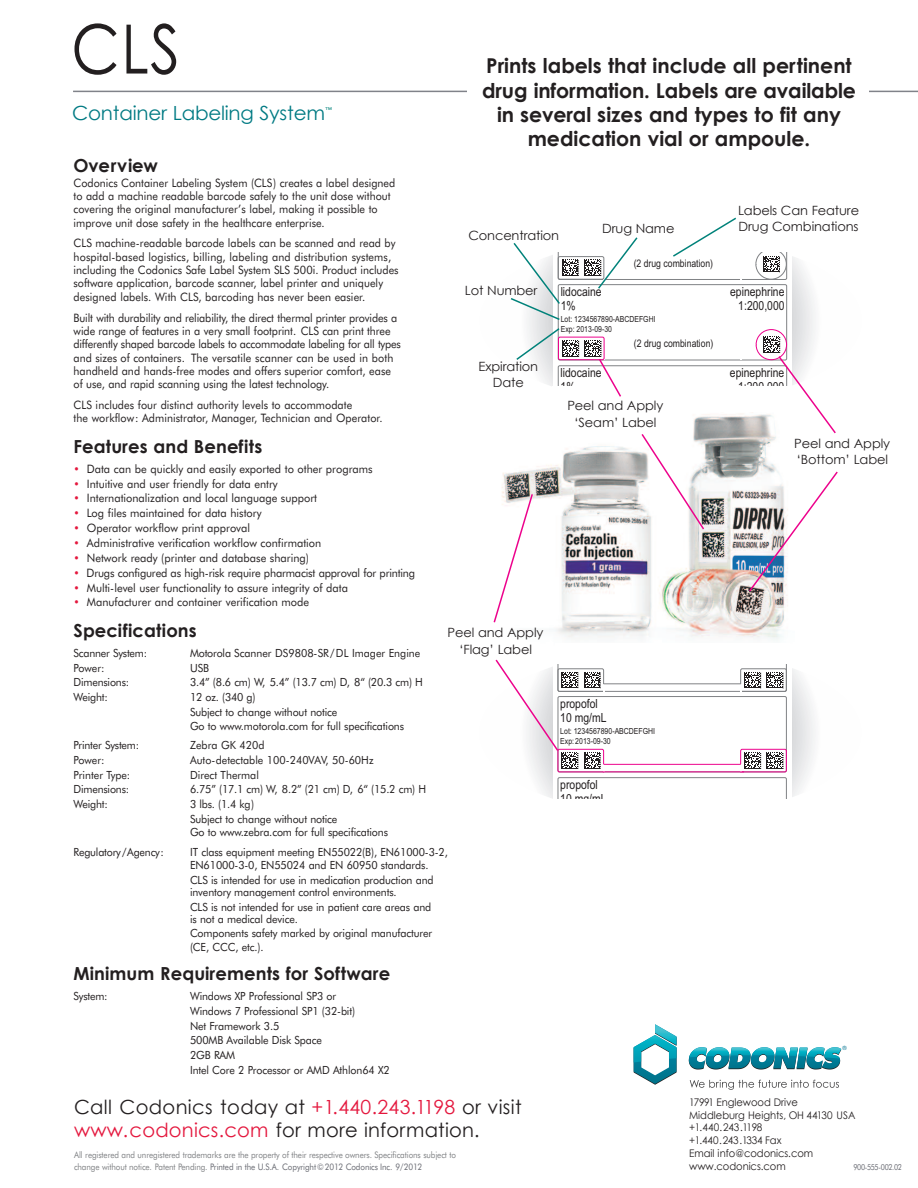
<style>
.page{position:relative;width:918px;height:1188px;background:#fff}
.page>*{position:absolute;margin:0;border:0;box-sizing:border-box;transform-origin:0 0}
.t1{font:68.1px "Century Gothic";color:#231f20;scale:.88 1}
.t2{font:700 20.4px/24.2px "Century Gothic";color:#231f20;text-align:center}
.t3{font:19.5px/22.5px "Century Gothic";letter-spacing:.01em;color:#231f20}
.t4{font:19.5px "Century Gothic";letter-spacing:-.01em;color:#007a83}
.t5{font:700 18px "Century Gothic";letter-spacing:.005em;color:#231f20}
.t6{font:12.75px/16.5px "Century Gothic";letter-spacing:-.01em;color:#231f20;text-align:center}
.t7{font:12.6px/14px "Arial Narrow";color:#231f20}
.t8{font:11.7px/13.4px "Futura BT";color:#231f20;scale:.93 1}
.t9{font:11.7px "Futura BT";color:#231f20;scale:.95 1}
.t10{font:11.7px "Futura BT";letter-spacing:-.02em;color:#231f20;scale:.95 1}
.t11{font:11.25px/14.9px "Futura BT";letter-spacing:-.01em;color:#231f20;scale:.95 1}
.t12{font:10.5px/12.8px "Century Gothic";letter-spacing:-.005em;color:#231f20;scale:.95 1}
.t13{font:10.5px "Arial Narrow";color:#231f20}
.t14{font:9px/12px "Futura BT";letter-spacing:-.01em;color:#808285;scale:.9 1}
.t15{font:8.4px/9.4px "Arial Narrow";color:#231f20}
.t16{font:8.25px "Futura BT";letter-spacing:-.045em;color:#696b73;scale:.85 1}
.t17{font:6.45px "Century Gothic";color:#00827a}
.t18{font:5.7px "Century Gothic";color:#00718e}
.s1{font-size:11.25px;color:#e4183e}
.s2{color:#e4183e}
.s3{color:#696b73}
</style>
<div class="page">
<hr style="left:73px;top:91px;width:845px;height:1px;background:#808289">
<img style="left:554px;top:624px;width:229px;height:16px">
<svg style="left:527px;top:256px;width:288px;height:71px"></svg>
<div style="left:553px;top:238px;width:239px;height:159px;background:#fff"></div>
<div style="left:468px;top:80px;width:401px;height:46px;background:#fff"></div>
<svg style="left:479px;top:649px;width:382px;height:168px"></svg>
<svg style="left:494px;top:649px;width:293px;height:168px"></svg>
<svg style="left:634px;top:1024px;width:43px;height:61px"></svg>
<svg style="left:689px;top:1047px;width:152px;height:23px"></svg>
<svg style="left:690px;top:1080px;width:149px;height:10px"></svg>
<svg style="left:510px;top:217px;width:277px;height:104px"></svg>
<svg style="left:493px;top:327px;width:345px;height:297px"></svg>
<h1 class="t1" style="left:71px;top:5px;width:125px">CLS</h1>
<h3 class="t4" style="left:72px;top:101px;width:254px">Container Labeling System</h3>
<p class="t17" style="left:326px;top:105px;width:8px">™</p>
<h2 class="t2" style="left:482px;top:53px;width:375px">Prints labels that include all pertinent drug information. Labels are available in several sizes and types to fit any medication vial or ampoule.</h2>
<h3 class="t5" style="left:74px;top:154px;width:86px">Overview</h3>
<p class="t8" style="left:74px;top:177px;width:347px">Codonics Container Labeling System (CLS) creates a label designed to add a machine readable barcode safely to the unit dose without covering the original manufacturer’s label, making it possible to improve unit dose safety in the healthcare enterprise.</p>
<p class="t8" style="left:74px;top:238px;width:351px">CLS machine-readable barcode labels can be scanned and read by hospital-based logistics, billing, labeling and distribution systems, including the Codonics Safe Label System SLS 500i. Product includes software application, barcode scanner, label printer and uniquely designed labels. With CLS, barcoding has never been easier.</p>
<p class="t8" style="left:74px;top:312px;width:354px">Built with durability and reliability, the direct thermal printer provides a wide range of features in a very small footprint. CLS can print three differently shaped barcode labels to accommodate labeling for all types and sizes of containers. The versatile scanner can be used in both handheld and hands-free modes and offers superior comfort, ease of use, and rapid scanning using the latest technology.</p>
<p class="t8" style="left:74px;top:399px;width:334px">CLS includes four distinct authority levels to accommodate<br>the workflow: Administrator, Manager, Technician and Operator.</p>
<h3 class="t5" style="left:74px;top:435px;width:190px">Features and Benefits</h3>
<p class="t9" style="left:74px;top:464px;width:316px"><span class="s1">•</span> Data can be quickly and easily exported to other programs</p>
<p class="t9" style="left:74px;top:479px;width:216px"><span class="s1">•</span> Intuitive and user friendly for data entry</p>
<p class="t9" style="left:74px;top:494px;width:258px"><span class="s1">•</span> Internationalization and local language support</p>
<p class="t9" style="left:74px;top:508px;width:199px"><span class="s1">•</span> Log files maintained for data history</p>
<p class="t9" style="left:74px;top:523px;width:187px"><span class="s1">•</span> Operator workflow print approval</p>
<p class="t9" style="left:74px;top:538px;width:262px"><span class="s1">•</span> Administrative verification workflow confirmation</p>
<p class="t9" style="left:74px;top:553px;width:249px"><span class="s1">•</span> Network ready (printer and database sharing)</p>
<p class="t10" style="left:74px;top:568px;width:361px"><span class="s1">•</span> Drugs configured as high-risk require pharmacist approval for printing</p>
<p class="t9" style="left:74px;top:583px;width:290px"><span class="s1">•</span> Multi-level user functionality to assure integrity of data</p>
<p class="t9" style="left:74px;top:598px;width:250px"><span class="s1">•</span> Manufacturer and container verification mode</p>
<h3 class="t5" style="left:74px;top:619px;width:125px">Specifications</h3>
<p class="t11" style="left:74px;top:646px;width:79px">Scanner System:</p>
<p class="t11" style="left:190px;top:646px;width:244px">Motorola Scanner DS9808-SR/DL Imager Engine</p>
<p class="t11" style="left:74px;top:661px;width:34px">Power:</p>
<p class="t11" style="left:190px;top:661px;width:22px">USB</p>
<p class="t11" style="left:74px;top:676px;width:60px">Dimensions:</p>
<p class="t11" style="left:190px;top:676px;width:247px">3.4” (8.6 cm) W, 5.4” (13.7 cm) D, 8“ (20.3 cm) H</p>
<p class="t11" style="left:74px;top:691px;width:38px">Weight:</p>
<p class="t11" style="left:190px;top:691px;width:157px">12 oz. (340 g)<br>Subject to change without notice</p>
<p class="t11" style="left:190px;top:719px;width:227px">Go to www.motorola.com for full specifications</p>
<p class="t11" style="left:74px;top:738px;width:71px">Printer System:</p>
<p class="t11" style="left:190px;top:738px;width:80px">Zebra GK 420d</p>
<p class="t11" style="left:74px;top:753px;width:34px">Power:</p>
<p class="t11" style="left:190px;top:753px;width:195px">Auto-detectable 100-240VAV, 50-60Hz</p>
<p class="t11" style="left:74px;top:768px;width:61px">Printer Type:</p>
<p class="t11" style="left:190px;top:768px;width:74px">Direct Thermal</p>
<p class="t11" style="left:74px;top:783px;width:60px">Dimensions:</p>
<p class="t11" style="left:190px;top:783px;width:250px">6.75” (17.1 cm) W, 8.2” (21 cm) D, 6“ (15.2 cm) H</p>
<p class="t11" style="left:74px;top:798px;width:38px">Weight:</p>
<p class="t11" style="left:190px;top:798px;width:157px">3 lbs. (1.4 kg)<br>Subject to change without notice</p>
<p class="t11" style="left:190px;top:826px;width:210px">Go to www.zebra.com for full specifications</p>
<p class="t11" style="left:74px;top:845px;width:97px">Regulatory /Agency:</p>
<p class="t11" style="left:190px;top:846px;width:273px;line-height:13.4px">IT class equipment meeting EN55022(B), EN61000-3-2,<br>EN61000-3-0, EN55024 and EN 60950 standards.</p>
<p class="t11" style="left:190px;top:875px;width:258px;line-height:11.9px">CLS is intended for use in medication production and inventory management control environments.</p>
<p class="t11" style="left:190px;top:902px;width:256px;line-height:11.9px">CLS is not intended for use in patient care areas and is not a medical device.</p>
<p class="t11" style="left:190px;top:928px;width:256px;line-height:13.4px">Components safety marked by original manufacturer (CE, CCC, etc.).</p>
<h3 class="t5" style="left:74px;top:962px;width:318px">Minimum Requirements for Software</h3>
<p class="t11" style="left:74px;top:989px;width:37px">System:</p>
<p class="t11" style="left:190px;top:989px;width:212px">Windows XP Professional SP3 or<br>Windows 7 Professional SP1 (32-bit)<br>Net Framework 3.5<br>500MB Available Disk Space<br>2GB RAM<br>Intel Core 2 Processor or AMD Athlon64 X2</p>
<p class="t6" style="left:738px;top:202px;width:123px;text-align:left">Labels Can Feature<br>Drug Combinations</p>
<p class="t6" style="left:602px;top:220px;width:74px">Drug Name</p>
<p class="t6" style="left:468px;top:227px;width:92px">Concentration</p>
<p class="t13" style="left:634px;top:257px;width:81px">(2 drug combination)</p>
<p class="t6" style="left:465px;top:282px;width:74px">Lot Number</p>
<p class="t7" style="left:561px;top:284px;width:43px">lidocaine<br>1%</p>
<p class="t15" style="left:561px;top:314px;width:96px">Lot: 1234567890-ABCDEFGHI<br>Exp: 2013-09-30</p>
<p class="t13" style="left:634px;top:337px;width:81px">(2 drug combination)</p>
<p class="t7" style="left:730px;top:284px;width:56px;text-align:right">epinephrine<br>1:200,000</p>
<p class="t6" style="left:479px;top:357px;width:61px">Expiration<br>Date</p>
<p class="t7" style="left:561px;top:366px;width:43px">lidocaine<br>1%</p>
<p class="t7" style="left:730px;top:366px;width:56px;text-align:right">epinephrine<br>1:200,000</p>
<p class="t6" style="left:567px;top:397px;width:97px">Peel and Apply ‘Seam’ Label</p>
<p class="t6" style="left:794px;top:435px;width:97px;text-align:left">Peel and Apply ‘Bottom’ Label</p>
<p class="t6" style="left:448px;top:624px;width:97px">Peel and Apply ‘Flag’ Label</p>
<p class="t7" style="left:560px;top:697px;width:48px">propofol<br>10 mg/mL</p>
<p class="t15" style="left:560px;top:727px;width:96px">Lot: 1234567890-ABCDEFGHI<br>Exp: 2013-09-30</p>
<p class="t7" style="left:560px;top:778px;width:48px">propofol<br>10 mg/mL</p>
<p class="t18" style="left:843px;top:1044px;width:6px">®</p>
<h3 class="t3" style="left:74px;top:1095px;width:449px">Call Codonics today at <span class="s2">+1.440.243.1198</span> or visit <span class="s2">www.codonics.com</span> for more information.</h3>
<p class="t14" style="left:74px;top:1149px;width:426px">All registered and unregistered trademarks are the property of their respective owners. Specifications subject to change without notice. Patent Pending. <span class="s3">Printed in the U.S.A. Copyright©2012 Codonics Inc. 9/2012</span></p>
<p class="t12" style="left:689px;top:1095px;width:177px">17991 Englewood Drive<br>Middleburg Heights, OH 44130 USA +1.440.243.1198<br>+1.440.243.1334 Fax<br>Email info@codonics.com www.codonics.com</p>
<p class="t16" style="left:853px;top:1163px;width:59px">900-555-002.02</p>
</div>
